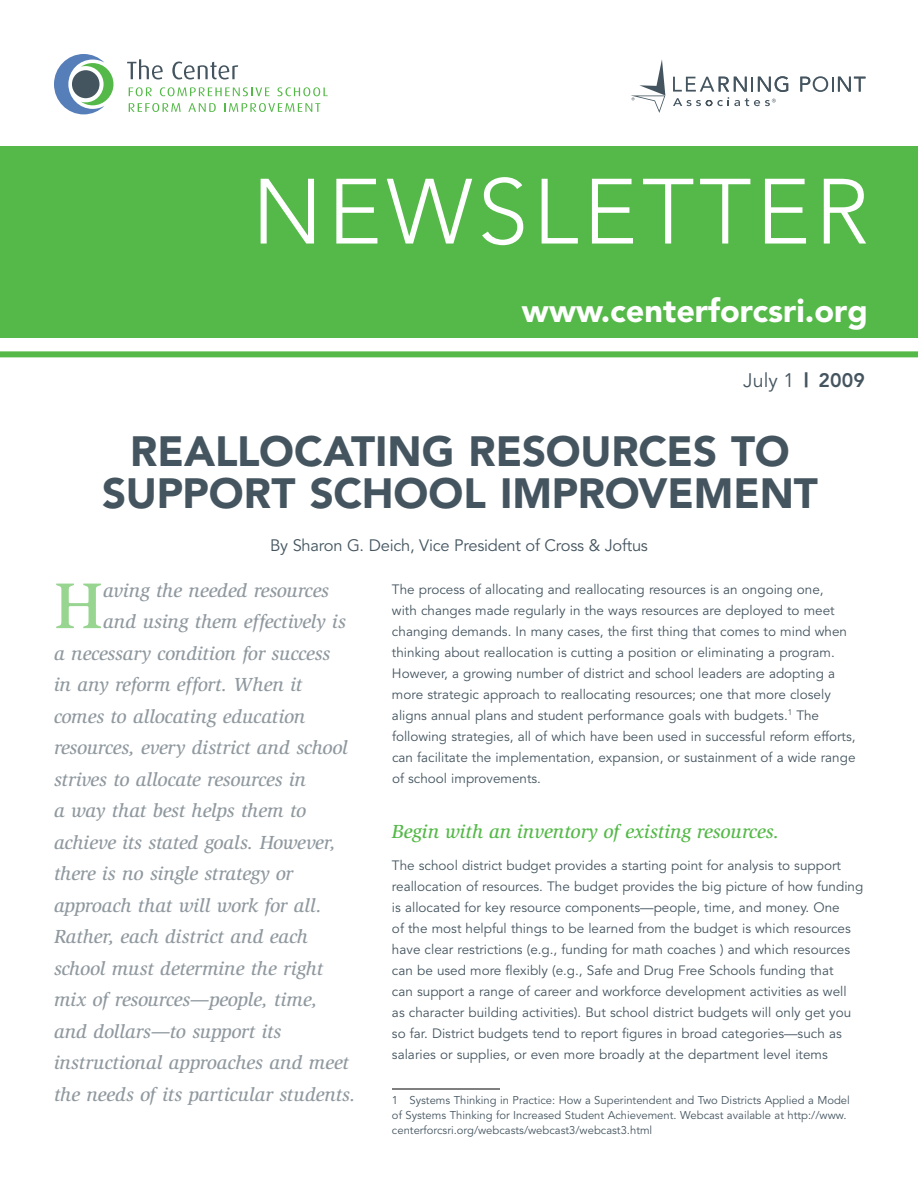
<style>
.page{position:relative;width:918px;height:1188px;background:#fff}
.page>*{position:absolute;margin:0;border:0;box-sizing:border-box;transform-origin:0 0}
.t1{font:300 91.5px "Avenir";letter-spacing:.05em;color:#fff}
.t2{font:500 66.45px "Slimbach";color:#98d591}
.t3{font:900 42px/42px "Avenir";letter-spacing:-.005em;color:#455560;text-align:center}
.t4{font:900 32.4px "Avenir";color:#fff}
.t5{font:italic 500 19.5px "Slimbach";letter-spacing:-.01em;color:#90999f}
.t6{font:italic 500 19.5px "Slimbach";color:#54b948}
.t7{font:19.5px "Avenir";color:#455560}
.t8{font:16.5px "Avenir";letter-spacing:-.015em;color:#455560}
.t9{font:13.5px/21px "Avenir";color:#455560}
.t10{font:11.25px/15px "Avenir";color:#455560}
.s1{font-weight:900}
.s2{font-weight:800}
</style>
<div class="page">
<div style="left:0;top:146px;width:918px;height:192px;background:#54b948"></div>
<div style="left:0;top:351px;width:918px;height:6px;background:#54b948"></div>
<svg style="left:54px;top:54px;width:59px;height:60px"></svg>
<div style="left:72px;top:70px;width:28px;height:28px;background:#455560;border-radius:50%"></div>
<svg style="left:129px;top:87px;width:23px;height:9px"></svg>
<svg style="left:160px;top:87px;width:109px;height:9px"></svg>
<svg style="left:277px;top:87px;width:51px;height:9px"></svg>
<svg style="left:129px;top:103px;width:52px;height:9px"></svg>
<svg style="left:188px;top:103px;width:28px;height:9px"></svg>
<svg style="left:224px;top:103px;width:96px;height:9px"></svg>
<svg style="left:127px;top:59px;width:36px;height:20px"></svg>
<svg style="left:172px;top:62px;width:66px;height:17px"></svg>
<svg style="left:800px;top:76px;width:66px;height:16px"></svg>
<svg style="left:631px;top:59px;width:34px;height:54px"></svg>
<svg style="left:673px;top:76px;width:115px;height:30px"></svg>
<hr style="left:392px;top:1089px;width:108px;height:1px;background:#000">
<h1 class="t1" style="left:252px;top:158px;width:619px">NEWSLETTER</h1>
<h3 class="t4" style="left:522px;top:291px;width:347px">WWW.CENTERFORCSRI.ORG</h3>
<h3 class="t7" style="left:743px;top:369px;width:123px">July 1 <span class="s1">|</span> <span class="s2">2009</span></h3>
<h3 class="t3" style="left:102px;top:430px;width:717px">REALLOCATING RESOURCES TO<br>SUPPORT SCHOOL IMPROVEMENT</h3>
<p class="t8" style="left:270px;top:535px;width:379px">By Sharon G. Deich, Vice President of Cross &amp; Joftus</p>
<h2 class="t2" style="left:54px;top:566px;width:51px">H</h2>
<h3 class="t5" style="left:103px;top:579px;width:227px">aving the needed resources</h3>
<h3 class="t5" style="left:103px;top:610px;width:244px">and using them effectively is</h3>
<h3 class="t5" style="left:54px;top:642px;width:278px">a necessary condition for success</h3>
<h3 class="t5" style="left:54px;top:673px;width:250px">in any reform effort. When it</h3>
<h3 class="t5" style="left:54px;top:705px;width:253px">comes to allocating education</h3>
<h3 class="t5" style="left:54px;top:736px;width:295px">resources, every district and school</h3>
<h3 class="t5" style="left:54px;top:768px;width:254px">strives to allocate resources in</h3>
<h3 class="t5" style="left:54px;top:799px;width:254px">a way that best helps them to</h3>
<h3 class="t5" style="left:54px;top:831px;width:283px">achieve its stated goals. However,</h3>
<h3 class="t5" style="left:54px;top:862px;width:241px">there is no single strategy or</h3>
<h3 class="t5" style="left:54px;top:894px;width:269px">approach that will work for all.</h3>
<h3 class="t5" style="left:54px;top:925px;width:256px">Rather, each district and each</h3>
<h3 class="t5" style="left:54px;top:957px;width:271px">school must determine the right</h3>
<h3 class="t5" style="left:54px;top:988px;width:265px">mix of resources—people, time,</h3>
<h3 class="t5" style="left:54px;top:1020px;width:229px">and dollars—to support its</h3>
<h3 class="t5" style="left:54px;top:1051px;width:296px">instructional approaches and meet</h3>
<h3 class="t5" style="left:54px;top:1083px;width:303px">the needs of its particular students.</h3>
<p class="t9" style="left:392px;top:579px;width:465px">The process of allocating and reallocating resources is an ongoing one,<br>with changes made regularly in the ways resources are deployed to meet changing demands. In many cases, the first thing that comes to mind when thinking about reallocation is cutting a position or eliminating a program.<br>However, a growing number of district and school leaders are adopting a more strategic approach to reallocating resources; one that more closely aligns annual plans and student performance goals with budgets.<sup>1</sup> The following strategies, all of which have been used in successful reform efforts, can facilitate the implementation, expansion, or sustainment of a wide range of school improvements.</p>
<h3 class="t6" style="left:392px;top:820px;width:389px">Begin with an inventory of existing resources.</h3>
<p class="t9" style="left:392px;top:855px;width:473px">The school district budget provides a starting point for analysis to support reallocation of resources. The budget provides the big picture of how funding is allocated for key resource components—people, time, and money. One<br>of the most helpful things to be learned from the budget is which resources have clear restrictions (e.g., funding for math coaches ) and which resources can be used more flexibly (e.g., Safe and Drug Free Schools funding that<br>can support a range of career and workforce development activities as well<br>as character building activities). But school district budgets will only get you so far. District budgets tend to report figures in broad categories—such as salaries or supplies, or even more broadly at the department level items</p>
<p class="t10" style="left:392px;top:1093px;width:459px">1 Systems Thinking in Practice: How a Superintendent and Two Districts Applied a Model of Systems Thinking for Increased Student Achievement. Webcast available at http://www. centerforcsri.org/webcasts/webcast3/webcast3.html</p>
</div>
